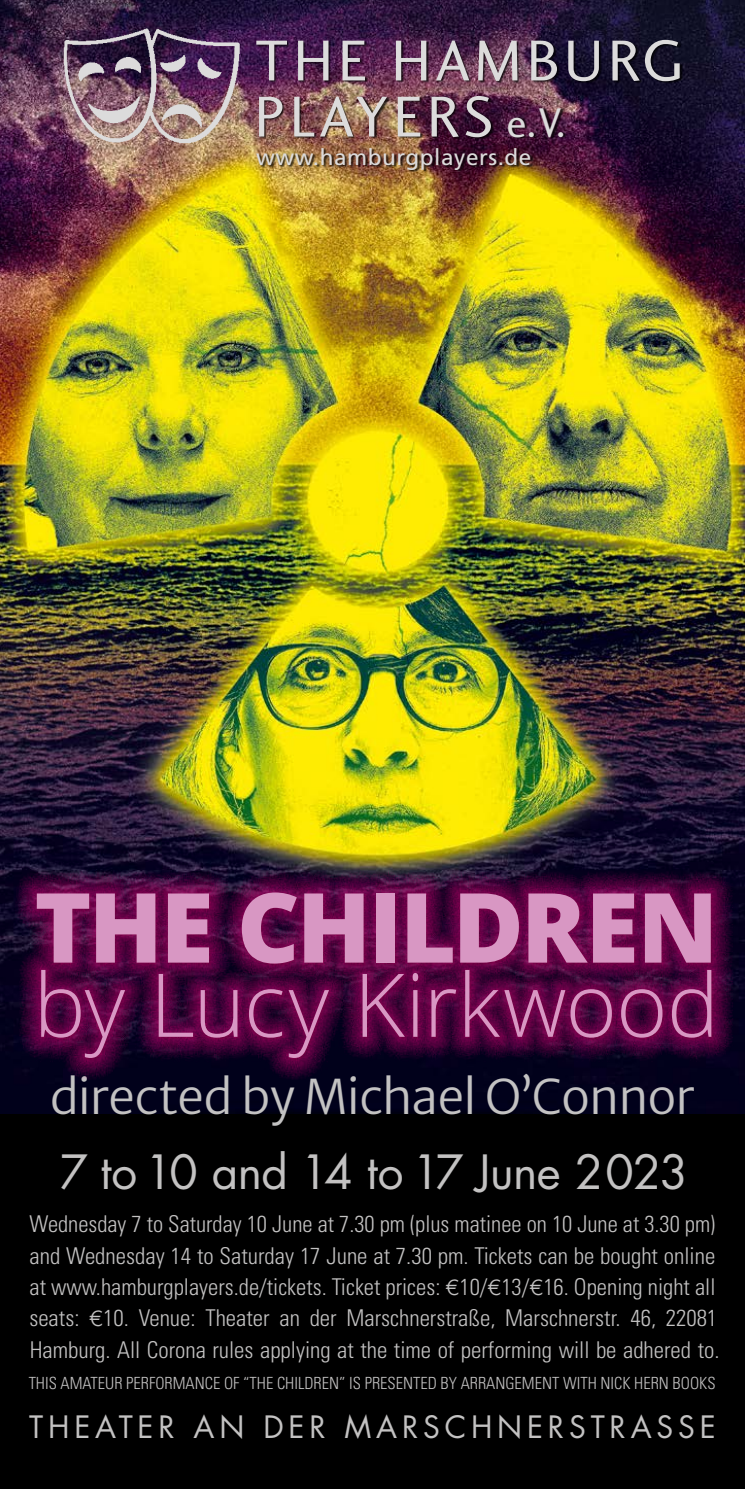
<style>
.page{position:relative;width:745px;height:1489px;background:#fff}
.page>*{position:absolute;margin:0;border:0;box-sizing:border-box;transform-origin:0 0}
.t1{font:59.75px/56px "Charlotte Sans Book Plain";letter-spacing:.075em;color:#dcdbdb}
.t2{font:300 47.5px "Merriweather Sans";letter-spacing:-.015em;color:#c3c2c2}
.t3{font:46px "Futura Std";letter-spacing:-.015em;color:#c3c2c2}
.t4{font:30px "Futura Std";letter-spacing:.16em;color:#c3c2c2}
.t5{font:300 condensed 23px/31.2px "Univers";color:#c3c2c2}
.t6{font:22.5px "Frutiger";letter-spacing:.025em;color:#dcdbdb}
.t7{font:300 condensed 16.75px "Univers";color:#c3c2c2}
.s1{font-size:43px}
.s2{font-family:"Euro Sans ITC";font-weight:400;font-stretch:normal}
</style>
<div class="page">
<div style="left:0;top:1107px;width:744px;height:381px;background:#000"></div>
<img style="left:0;top:0;width:744px;height:1113px">
<div style="left:256px;top:40px;width:426px;height:100px;background:#000;opacity:.75"></div>
<img style="left:56px;top:23px;width:191px;height:129px">
<div style="left:257px;top:148px;width:276px;height:25px;background:#000;opacity:.75"></div>
<svg style="left:15px;top:870px;width:717px;height:209px;background:#380434"></svg>
<svg style="left:37px;top:893px;width:52px;height:69px;background:#984e83"></svg>
<svg style="left:96px;top:893px;width:59px;height:69px;background:#b56c9e"></svg>
<svg style="left:168px;top:893px;width:41px;height:69px;background:#c178a9"></svg>
<svg style="left:242px;top:892px;width:54px;height:71px;background:#9e5388"></svg>
<svg style="left:304px;top:893px;width:59px;height:69px;background:#b46b9d"></svg>
<div style="left:376px;top:893px;width:18px;height:69px;background:#d897c3"></div>
<svg style="left:407px;top:893px;width:45px;height:69px;background:#955082"></svg>
<svg style="left:460px;top:893px;width:58px;height:69px;background:#b76d9f"></svg>
<svg style="left:528px;top:893px;width:105px;height:69px;background:#b5699c"></svg>
<svg style="left:644px;top:893px;width:66px;height:69px;background:#b76d9f"></svg>
<svg style="left:41px;top:969px;width:84px;height:88px;background:#681a54"></svg>
<svg style="left:158px;top:973px;width:35px;height:63px;background:#5f1b51"></svg>
<svg style="left:200px;top:990px;width:37px;height:47px;background:#7a2964"></svg>
<svg style="left:249px;top:989px;width:33px;height:48px;background:#71235b"></svg>
<svg style="left:288px;top:990px;width:41px;height:67px;background:#6d1c56"></svg>
<svg style="left:362px;top:973px;width:42px;height:63px;background:#792560"></svg>
<svg style="left:412px;top:972px;width:6px;height:64px"></svg>
<svg style="left:431px;top:989px;width:25px;height:47px"></svg>
<svg style="left:465px;top:969px;width:146px;height:68px;background:#6e1d57"></svg>
<svg style="left:620px;top:989px;width:42px;height:48px;background:#7d2963"></svg>
<svg style="left:671px;top:969px;width:40px;height:68px;background:#772661"></svg>
<h1 class="t1" style="left:254px;top:32px;width:429px">THE HAMBURG<br>PLAYERS <span class="s1">e.V.</span></h1>
<p class="t6" style="left:256px;top:144px;width:277px">www.hamburgplayers.de</p>
<h2 class="t2" style="left:50px;top:1055px;width:646px">directed by Michael O’Connor</h2>
<h3 class="t3" style="left:60px;top:1142px;width:629px">7 to 10 and 14 to 17 June 2023</h3>
<p class="t5" style="left:29px;top:1208px;width:691px">Wednesday 7 to Saturday 10 June at 7.30 pm (plus matinee on 10 June at 3.30 pm) and Wednesday 14 to Saturday 17 June at 7.30 pm. Tickets can be bought online at www.hamburgplayers.de/tickets. Ticket prices: <span class="s2">€</span>10/<span class="s2">€</span>13/<span class="s2">€</span>16. Opening night all seats: <span class="s2">€</span>10. Venue: Theater an der Marschnerstraße, Marschnerstr. 46, 22081<br>Hamburg. All Corona rules applying at the time of performing will be adhered to.</p>
<p class="t7" style="left:29px;top:1372px;width:688px">THIS AMATEUR PERFORMANCE OF “THE CHILDREN” IS PRESENTED BY ARRANGEMENT WITH NICK HERN BOOKS</p>
<h3 class="t4" style="left:29px;top:1407px;width:687px">THEATER AN DER MARSCHNERSTRASSE</h3>
</div>
